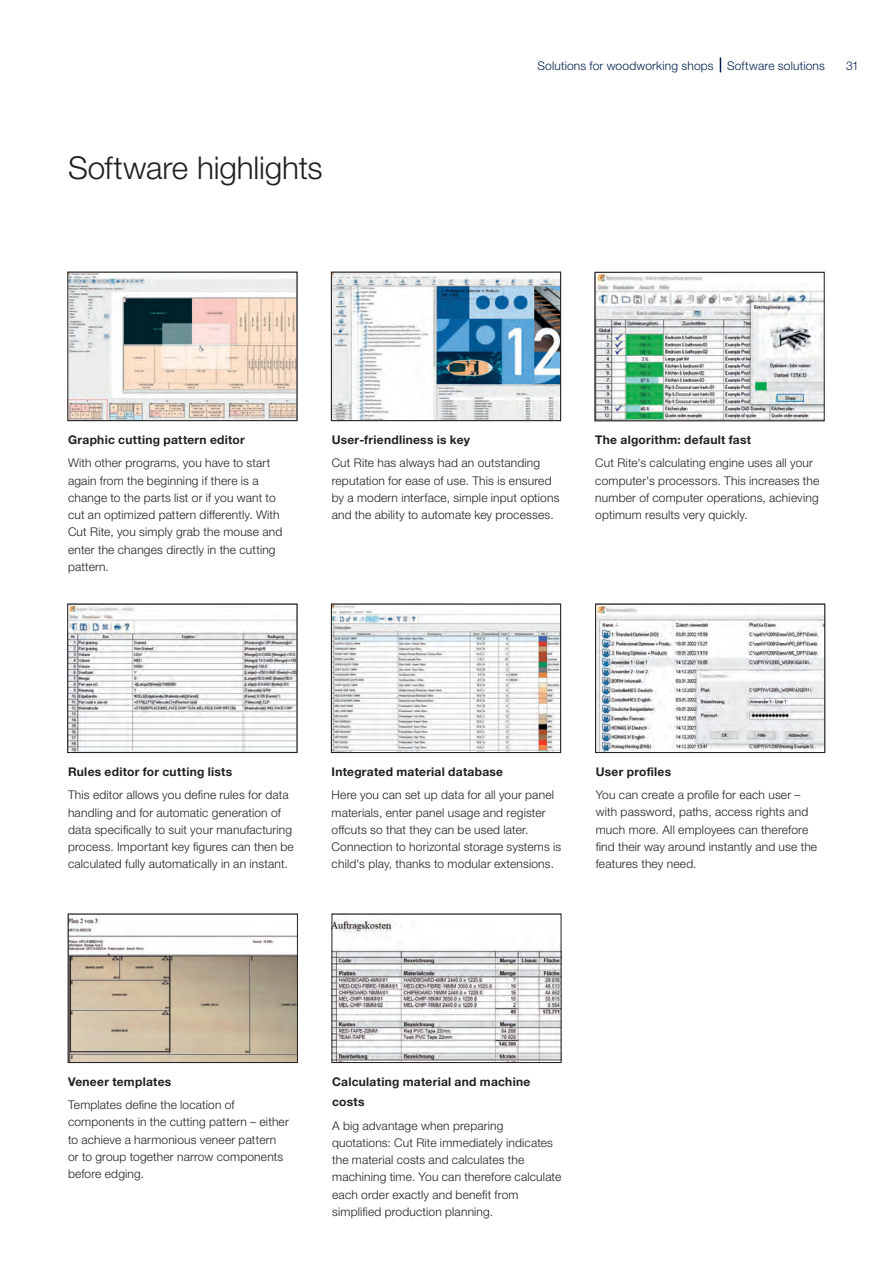
<style>
.page{position:relative;width:893px;height:1263px;background:#fff}
.page>*{position:absolute;margin:0;border:0;box-sizing:border-box;transform-origin:0 0}
.t1{font:300 31.5px "Helvetica Neue LTW1 G";letter-spacing:-.005em;color:#231f20}
.t2{font:300 12px/17.2px "Helvetica Neue LTW1 G";letter-spacing:.015em;color:#231f20}
.t3{font:700 12px/20.4px "Helvetica Neue LTW1 G";letter-spacing:.02em;color:#231f20}
.t4{font:300 12px "Helvetica Neue LTW1 G";letter-spacing:.015em;color:#00214f}
</style>
<div class="page">
<svg style="left:720px;top:58px;width:1px;height:14px"></svg>
<img style="left:70px;top:274px;width:225px;height:145px">
<img style="left:333px;top:274px;width:226px;height:145px">
<img style="left:597px;top:274px;width:225px;height:145px">
<img style="left:70px;top:606px;width:225px;height:145px">
<img style="left:333px;top:606px;width:226px;height:145px">
<img style="left:597px;top:606px;width:226px;height:145px">
<img style="left:70px;top:917px;width:226px;height:144px">
<img style="left:334px;top:916px;width:225px;height:145px">
<div style="left:68px;top:272px;width:229px;height:149px;border:1px solid #231f20"></div>
<div style="left:331px;top:272px;width:230px;height:149px;border:1px solid #231f20"></div>
<div style="left:595px;top:272px;width:229px;height:149px;border:1px solid #231f20"></div>
<div style="left:68px;top:604px;width:229px;height:149px;border:1px solid #231f20"></div>
<div style="left:331px;top:604px;width:230px;height:149px;border:1px solid #231f20"></div>
<div style="left:595px;top:604px;width:230px;height:149px;border:1px solid #231f20"></div>
<div style="left:68px;top:914px;width:230px;height:149px;border:1px solid #231f20"></div>
<div style="left:332px;top:914px;width:229px;height:149px;border:1px solid #231f20"></div>
<h1 class="t1" style="left:68px;top:149px;width:256px">Software highlights</h1>
<p class="t4" style="left:537px;top:58px;width:289px">Solutions for woodworking shops Software solutions</p>
<p class="t4" style="left:846px;top:58px;width:14px">31</p>
<p class="t3" style="left:68px;top:429px;width:178px">Graphic cutting pattern editor</p>
<p class="t2" style="left:68px;top:454px;width:216px">With other programs, you have to start again from the beginning if there is a change to the parts list or if you want to cut an optimized pattern differently. With Cut Rite, you simply grab the mouse and enter the changes directly in the cutting pattern.</p>
<p class="t3" style="left:332px;top:429px;width:140px">User-friendliness is key</p>
<p class="t2" style="left:332px;top:454px;width:229px">Cut Rite has always had an outstanding reputation for ease of use. This is ensured by a modern interface, simple input options and the ability to automate key processes.</p>
<p class="t3" style="left:595px;top:429px;width:157px">The algorithm: default fast</p>
<p class="t2" style="left:595px;top:454px;width:226px">Cut Rite's calculating engine uses all your computer's processors. This increases the number of computer operations, achieving optimum results very quickly.</p>
<p class="t3" style="left:68px;top:761px;width:166px">Rules editor for cutting lists</p>
<p class="t2" style="left:68px;top:786px;width:227px">This editor allows you define rules for data handling and for automatic generation of data specifically to suit your manufacturing process. Important key figures can then be calculated fully automatically in an instant.</p>
<p class="t3" style="left:332px;top:761px;width:173px">Integrated material database</p>
<p class="t2" style="left:332px;top:786px;width:231px">Here you can set up data for all your panel materials, enter panel usage and register offcuts so that they can be used later.<br>Connection to horizontal storage systems is child's play, thanks to modular extensions.</p>
<p class="t3" style="left:596px;top:761px;width:77px">User profiles</p>
<p class="t2" style="left:596px;top:786px;width:223px">You can create a profile for each user – with password, paths, access rights and much more. All employees can therefore find their way around instantly and use the features they need.</p>
<p class="t3" style="left:68px;top:1071px;width:105px">Veneer templates</p>
<p class="t2" style="left:68px;top:1096px;width:222px">Templates define the location of components in the cutting pattern – either to achieve a harmonious veneer pattern or to group together narrow components before edging.</p>
<p class="t3" style="left:332px;top:1071px;width:200px">Calculating material and machine costs</p>
<p class="t2" style="left:332px;top:1117px;width:231px">A big advantage when preparing quotations: Cut Rite immediately indicates the material costs and calculates the machining time. You can therefore calculate each order exactly and benefit from simplified production planning.</p>
</div>
